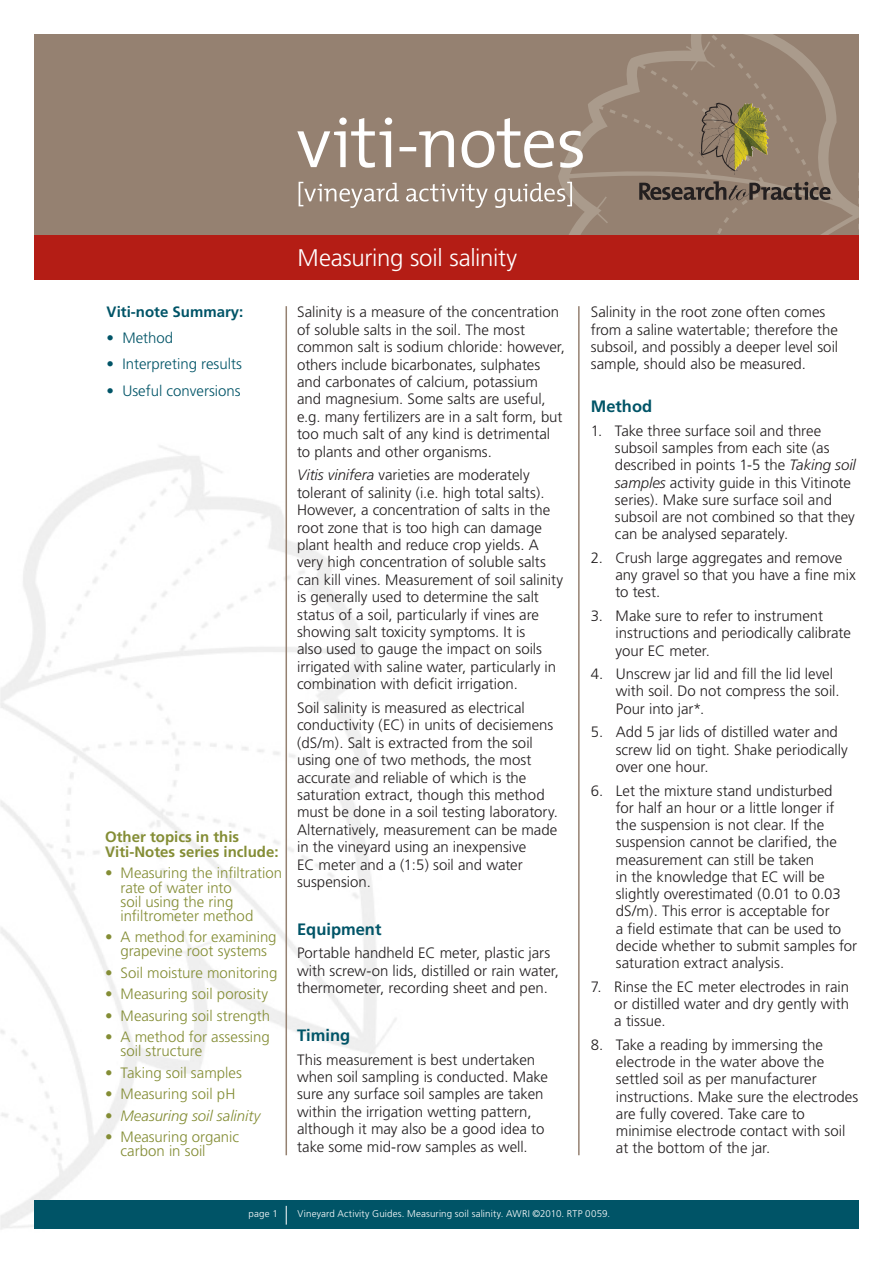
<style>
.page{position:relative;width:893px;height:1263px;background:#fff}
.page>*{position:absolute;margin:0;border:0;box-sizing:border-box;transform-origin:0 0}
.t1{font:300 24px "Frutiger";letter-spacing:-.015em;color:#fff}
.t2{font:700 16.5px "Frutiger";color:#005467}
.t3{font:300 15px/17.4px "Frutiger";color:#231f20}
.t4{font:300 15px/14.1px "Frutiger";color:#848d35}
.t5{font:300 15px "Frutiger";color:#005467}
.t6{font:700 15px/15.5px "Frutiger";color:#848d35}
.t7{font:italic 300 15px "Frutiger";letter-spacing:-.005em;color:#848d35}
.t8{font:700 15px "Frutiger";color:#005467}
.t9{font:300 9.75px "Frutiger";letter-spacing:.015em;color:#fff}
.s1{font-style:normal}
.s2{font-style:italic}
</style>
<div class="page">
<div style="left:34px;top:34px;width:825px;height:213px;background:#958171"></div>
<svg style="left:536px;top:34px;width:322px;height:202px"></svg>
<svg style="left:297px;top:118px;width:286px;height:50px"></svg>
<img style="left:738px;top:103px;width:30px;height:67px">
<svg style="left:639px;top:181px;width:192px;height:19px"></svg>
<svg style="left:699px;top:102px;width:39px;height:73px"></svg>
<div style="left:34px;top:236px;width:825px;height:44px;background:#b41d15"></div>
<hr style="left:286px;top:306px;width:1px;height:849px;background:#958171">
<hr style="left:578px;top:306px;width:2px;height:849px;background:#958171">
<div style="left:34px;top:1200px;width:825px;height:29px;background:#005467"></div>
<svg style="left:286px;top:1206px;width:1px;height:18px"></svg>
<svg style="left:299px;top:182px;width:273px;height:26px"></svg>
<p class="t8" style="left:107px;top:303px;width:138px">Viti-note Summary:</p>
<p class="t5" style="left:107px;top:329px;width:68px">• Method</p>
<p class="t5" style="left:107px;top:356px;width:137px">• Interpreting results</p>
<p class="t5" style="left:107px;top:382px;width:136px">• Useful conversions</p>
<p class="t6" style="left:105px;top:829px;width:175px">Other topics in this<br>Viti-Notes series include:</p>
<p class="t4" style="left:120px;top:866px;width:163px;text-indent:-15px">• Measuring the infiltration rate of water into<br>soil using the ring infiltrometer method</p>
<p class="t4" style="left:105px;top:930px;width:173px;text-align:center">• A method for examining grapevine root systems</p>
<p class="t4" style="left:105px;top:966px;width:174px">• Soil moisture monitoring</p>
<p class="t4" style="left:105px;top:987px;width:164px">• Measuring soil porosity</p>
<p class="t4" style="left:105px;top:1009px;width:167px">• Measuring soil strength</p>
<p class="t4" style="left:120px;top:1030px;width:151px;text-indent:-15px">• A method for assessing soil structure</p>
<p class="t4" style="left:105px;top:1066px;width:138px">• Taking soil samples</p>
<p class="t4" style="left:105px;top:1087px;width:132px">• Measuring soil pH</p>
<p class="t7" style="left:105px;top:1107px;width:157px"><span class="s1">•</span> Measuring soil salinity</p>
<p class="t4" style="left:120px;top:1130px;width:120px;text-indent:-15px">• Measuring organic carbon in soil</p>
<p class="t1" style="left:298px;top:244px;width:221px">Measuring soil salinity</p>
<p class="t3" style="left:297px;top:304px;width:269px">Salinity is a measure of the concentration of soluble salts in the soil. The most common salt is sodium chloride: however, others include bicarbonates, sulphates and carbonates of calcium, potassium and magnesium. Some salts are useful, e.g. many fertilizers are in a salt form, but too much salt of any kind is detrimental to plants and other organisms.</p>
<p class="t3" style="left:297px;top:467px;width:268px"><span class="s2">Vitis vinifera</span> varieties are moderately tolerant of salinity (i.e. high total salts).<br>However, a concentration of salts in the root zone that is too high can damage plant health and reduce crop yields. A very high concentration of soluble salts can kill vines. Measurement of soil salinity is generally used to determine the salt status of a soil, particularly if vines are showing salt toxicity symptoms. It is<br>also used to gauge the impact on soils irrigated with saline water, particularly in combination with deficit irrigation.</p>
<p class="t3" style="left:297px;top:699px;width:262px">Soil salinity is measured as electrical conductivity (EC) in units of decisiemens (dS/m). Salt is extracted from the soil using one of two methods, the most accurate and reliable of which is the saturation extract, though this method must be done in a soil testing laboratory.<br>Alternatively, measurement can be made in the vineyard using an inexpensive<br>EC meter and a (1:5) soil and water suspension.</p>
<p class="t2" style="left:297px;top:919px;width:86px">Equipment</p>
<p class="t3" style="left:297px;top:945px;width:263px">Portable handheld EC meter, plastic jars with screw-on lids, distilled or rain water, thermometer, recording sheet and pen.</p>
<p class="t2" style="left:297px;top:1025px;width:55px">Timing</p>
<p class="t3" style="left:297px;top:1051px;width:252px">This measurement is best undertaken when soil sampling is conducted. Make sure any surface soil samples are taken within the irrigation wetting pattern, although it may also be a good idea to take some mid-row samples as well.</p>
<p class="t3" style="left:591px;top:304px;width:249px">Salinity in the root zone often comes from a saline watertable; therefore the subsoil, and possibly a deeper level soil sample, should also be measured.</p>
<p class="t2" style="left:591px;top:397px;width:63px">Method</p>
<p class="t3" style="left:615px;top:422px;width:242px;text-indent:-24px">1. Take three surface soil and three subsoil samples from each site (as described in points 1-5 the <span class="s2">Taking soil samples</span> activity guide in this Vitinote series). Make sure surface soil and subsoil are not combined so that they can be analysed separately.</p>
<p class="t3" style="left:615px;top:549px;width:242px;text-indent:-25px">2. Crush large aggregates and remove any gravel so that you have a fine mix to test.</p>
<p class="t3" style="left:616px;top:607px;width:237px;text-indent:-25px">3. Make sure to refer to instrument instructions and periodically calibrate your EC meter.</p>
<p class="t3" style="left:616px;top:666px;width:225px;text-indent:-25px">4. Unscrew jar lid and fill the lid level with soil. Do not compress the soil.<br>Pour into jar*.</p>
<p class="t3" style="left:616px;top:724px;width:234px;text-indent:-25px">5. Add 5 jar lids of distilled water and screw lid on tight. Shake periodically over one hour.</p>
<p class="t3" style="left:616px;top:782px;width:243px;text-indent:-25px">6. Let the mixture stand undisturbed<br>for half an hour or a little longer if the suspension is not clear. If the suspension cannot be clarified, the measurement can still be taken<br>in the knowledge that EC will be slightly overestimated (0.01 to 0.03 dS/m). This error is acceptable for<br>a field estimate that can be used to decide whether to submit samples for saturation extract analysis.</p>
<p class="t3" style="left:614px;top:978px;width:236px;text-align:justify;text-indent:-24px">7. Rinse the EC meter electrodes in rain or distilled water and dry gently with a tissue.</p>
<p class="t3" style="left:616px;top:1036px;width:244px;text-indent:-25px">8. Take a reading by immersing the electrode in the water above the settled soil as per manufacturer instructions. Make sure the electrodes are fully covered. Take care to minimise electrode contact with soil at the bottom of the jar.</p>
<p class="t9" style="left:249px;top:1208px;width:31px">page 1</p>
<p class="t9" style="left:298px;top:1208px;width:314px">Vineyard Activity Guides. Measuring soil salinity. AWRI ©2010. RTP 0059.</p>
</div>
